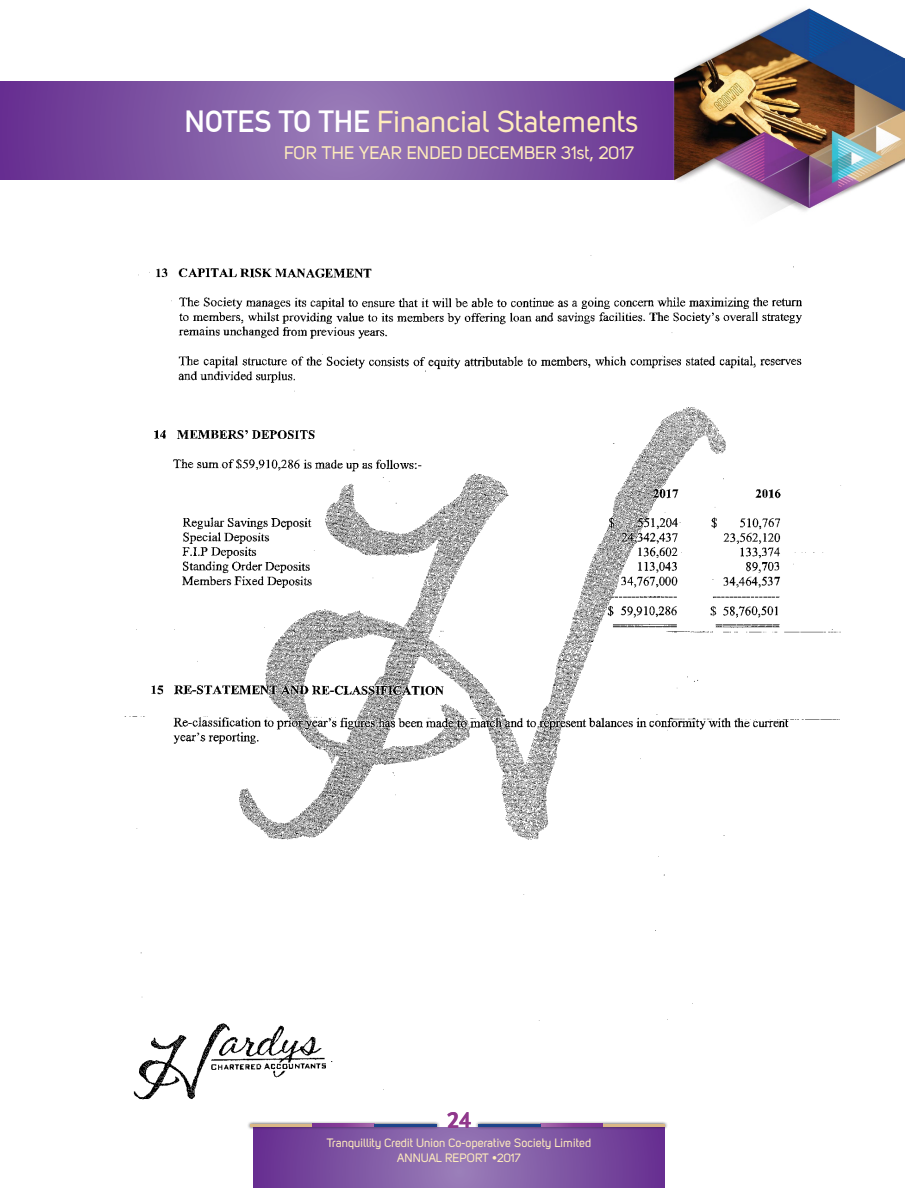
<style>
.page{position:relative;width:918px;height:1188px;background:#fff}
.page>*{position:absolute;margin:0;border:0;box-sizing:border-box;transform-origin:0 0}
.t1{font:30px "Uni Sans Regular";color:#ffecbc}
.t2{font:24px "Scala Sans Bold LF";color:#90388c}
.t3{font:18px "Uni Sans Regular";color:#ffecbc}
.t4{font:12px/14.4px "Uni Sans Regular";color:#ffecbc;text-align:center}
.s1{font-family:"DIN Alternate";font-weight:700;color:#fff}
</style>
<div class="page">
<svg style="left:0;top:81px;width:674px;height:98px;background:#7f56a4"></svg>
<img style="left:674px;top:8px;width:231px;height:206px">
<img style="left:124px;top:255px;width:717px;height:845px">
<svg style="left:253px;top:1128px;width:412px;height:60px;background:#7e55a3"></svg>
<div style="left:247px;top:1121px;width:193px;height:9px;background:#000;opacity:.55"></div>
<hr style="left:250px;top:1124px;width:62px;height:2px;background:#dab786">
<svg style="left:312px;top:1124px;width:63px;height:2px"></svg>
<hr style="left:375px;top:1124px;width:62px;height:2px;background:#1d458b">
<div style="left:475px;top:1121px;width:193px;height:9px;background:#000;opacity:.55"></div>
<hr style="left:603px;top:1124px;width:62px;height:2px;background:#dab786">
<svg style="left:540px;top:1124px;width:63px;height:2px"></svg>
<hr style="left:478px;top:1124px;width:62px;height:2px;background:#1d458b">
<h1 class="t1" style="left:184px;top:104px;width:455px"><span class="s1">NOTES TO THE</span> Financial Statements</h1>
<h3 class="t3" style="left:284px;top:142px;width:352px">FOR THE YEAR ENDED DECEMBER 31st, 2017</h3>
<h2 class="t2" style="left:447px;top:1107px;width:25px">24</h2>
<p class="t4" style="left:327px;top:1136px;width:266px">Tranquillity Credit Union Co-operative Society Limited<br>ANNUAL REPORT •2017</p>
</div>
